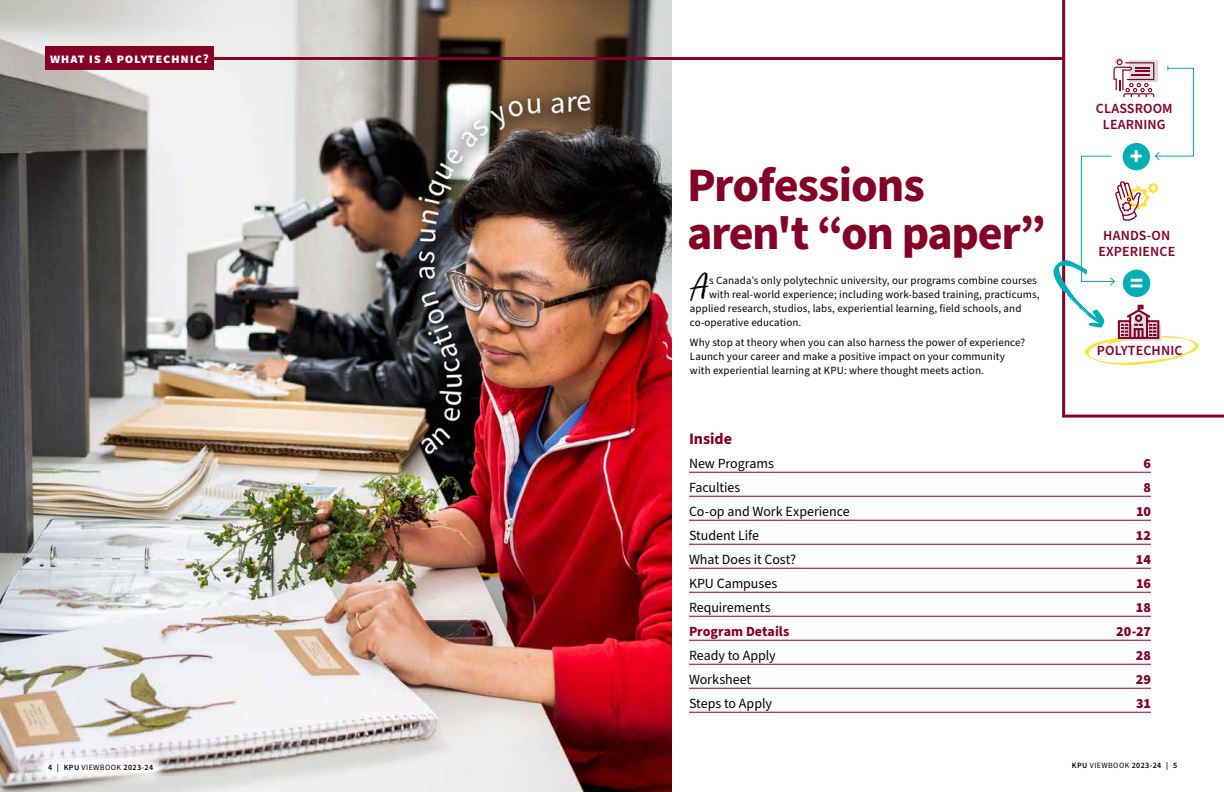
<style>
.page{position:relative;width:1224px;height:792px;background:#fff}
.page>*{position:absolute;margin:0;border:0;box-sizing:border-box;transform-origin:0 0}
.t1{font:700 48px/48px "Source Sans Pro";color:#840029}
.t2{font:28.9px "Moonstone";color:#000}
.t3{font:900 24px "Source Sans Pro";color:#fff}
.t4{font:700 16px "Source Sans Pro";color:#840029}
.t5{font:14px "Source Sans Pro";letter-spacing:-.005em;color:#000}
.t6{font:600 14px/16px "Source Sans Pro";letter-spacing:.01em;color:#840029;text-align:center}
.t7{font:900 14px "Source Sans Pro";letter-spacing:-.005em;color:#840029}
.t8{font:700 14px "Source Sans Pro";letter-spacing:.05em;color:#fff}
.t9{font:700 14px "Source Sans Pro";color:#840029}
.t10{font:11px/14px "Source Sans Pro";letter-spacing:.01em;color:#000}
.t11{font:600 8px "Source Sans Pro";letter-spacing:.05em;color:#000}
.s1{font-size:13px}
.s2{font-weight:400}
</style>
<div class="page">
<svg style="left:1062px;top:0;width:162px;height:418px"></svg>
<img style="left:0;top:0;width:672px;height:792px">
<hr style="left:205px;top:57px;width:859px;height:3px;background:#840029">
<hr style="left:689px;top:472px;width:462px;height:1px;background:#840029">
<hr style="left:689px;top:496px;width:462px;height:1px;background:#840029">
<hr style="left:689px;top:520px;width:462px;height:1px;background:#840029">
<hr style="left:689px;top:544px;width:462px;height:1px;background:#840029">
<hr style="left:689px;top:568px;width:462px;height:1px;background:#840029">
<hr style="left:689px;top:592px;width:462px;height:1px;background:#840029">
<hr style="left:689px;top:616px;width:462px;height:1px;background:#840029">
<hr style="left:689px;top:640px;width:462px;height:1px;background:#840029">
<hr style="left:689px;top:664px;width:462px;height:1px;background:#840029">
<hr style="left:689px;top:688px;width:462px;height:1px;background:#840029">
<hr style="left:689px;top:712px;width:462px;height:1px;background:#840029">
<div style="left:45px;top:46px;width:169px;height:24px;background:#840029"></div>
<div style="left:1115px;top:57px;width:6px;height:7px;background:#dcddde;border-radius:50%"></div>
<svg style="left:1053px;top:59px;width:146px;height:306px"></svg>
<div style="left:1123px;top:143px;width:27px;height:27px;background:#00aeb4;border-radius:50%"></div>
<div style="left:1123px;top:270px;width:27px;height:27px;background:#00aeb4;border-radius:50%"></div>
<svg style="left:32px;top:748px;width:137px;height:40px"></svg>
<p class="t8" style="left:50px;top:49px;width:160px">what is a polytechnic<span class="s1">?</span></p>
<p class="t11" style="left:48px;top:762px;width:107px">4 | KPU <span class="s2">VIEWBOOK</span> 2023-24</p>
<p class="t6" style="left:1096px;top:101px;width:78px">CLASSROOM<br>LEARNING</p>
<h1 class="t1" style="left:687px;top:162px;width:360px">Professions aren't “on paper”</h1>
<h2 class="t2" style="left:691px;top:268px;width:19px">A</h2>
<p class="t10" style="left:709px;top:274px;width:329px">s Canada’s only polytechnic university, our programs combine courses</p>
<p class="t10" style="left:709px;top:288px;width:332px">with real-world experience; including work-based training, practicums,</p>
<p class="t10" style="left:690px;top:302px;width:333px">applied research, studios, labs, experiential learning, field schools, and</p>
<p class="t10" style="left:690px;top:316px;width:113px">co-operative education.</p>
<p class="t10" style="left:690px;top:336px;width:337px">Why stop at theory when you can also harness the power of experience?<br>Launch your career and make a positive impact on your community with experiential learning at KPU: where thought meets action.</p>
<h3 class="t3" style="left:1130px;top:140px;width:14px">+</h3>
<p class="t6" style="left:1098px;top:228px;width:78px">HANDS-ON<br>EXPERIENCE</p>
<h3 class="t3" style="left:1130px;top:266px;width:14px">=</h3>
<p class="t6" style="left:1097px;top:343px;width:87px">POLYTECHNIC</p>
<h3 class="t4" style="left:689px;top:428px;width:45px">Inside</h3>
<p class="t5" style="left:689px;top:454px;width:86px">New Programs</p>
<p class="t7" style="left:1143px;top:454px;width:9px">6</p>
<p class="t5" style="left:689px;top:478px;width:53px">Faculties</p>
<p class="t7" style="left:1143px;top:478px;width:9px">8</p>
<p class="t5" style="left:689px;top:502px;width:162px">Co-op and Work Experience</p>
<p class="t7" style="left:1136px;top:502px;width:16px">10</p>
<p class="t5" style="left:689px;top:526px;width:71px">Student Life</p>
<p class="t7" style="left:1136px;top:526px;width:17px">12</p>
<p class="t5" style="left:689px;top:550px;width:109px">What Does it Cost?</p>
<p class="t7" style="left:1136px;top:550px;width:17px">14</p>
<p class="t5" style="left:689px;top:574px;width:90px">KPU Campuses</p>
<p class="t7" style="left:1136px;top:574px;width:16px">16</p>
<p class="t5" style="left:689px;top:598px;width:83px">Requirements</p>
<p class="t7" style="left:1136px;top:598px;width:17px">18</p>
<p class="t9" style="left:689px;top:622px;width:102px">Program Details</p>
<p class="t7" style="left:1116px;top:622px;width:36px">20-27</p>
<p class="t5" style="left:689px;top:646px;width:88px">Ready to Apply</p>
<p class="t7" style="left:1136px;top:646px;width:17px">28</p>
<p class="t5" style="left:689px;top:670px;width:64px">Worksheet</p>
<p class="t7" style="left:1136px;top:670px;width:17px">29</p>
<p class="t5" style="left:689px;top:694px;width:85px">Steps to Apply</p>
<p class="t7" style="left:1136px;top:694px;width:16px">31</p>
<p class="t11" style="left:1072px;top:760px;width:107px">KPU <span class="s2">VIEWBOOK</span> 2023-24 | 5</p>
</div>
